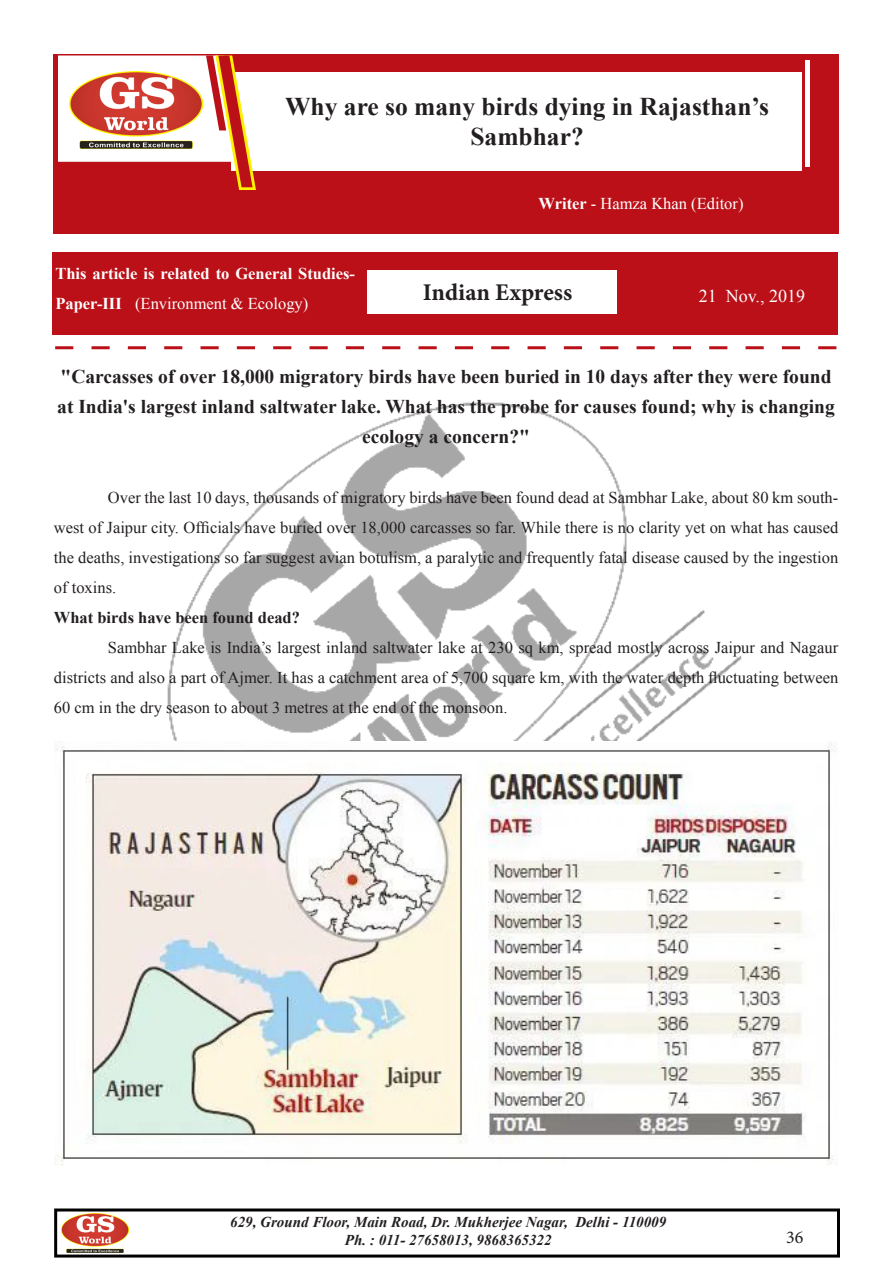
<style>
.page{position:relative;width:893px;height:1263px;background:#fff}
.page>*{position:absolute;margin:0;border:0;box-sizing:border-box;transform-origin:0 0}
.t1{font:700 25.5px/30px "Times New Roman";color:#231f20;text-align:center}
.t2{font:700 24px "Minion Pro";color:#231f20}
.t3{font:700 19.5px/30px "Times New Roman";color:#231f20;text-align:center}
.ody_Text{font:18px "Times New Roman";color:#fff}
.t4{font:18px "Minion Pro";color:#231f20}
.t5{font:16.5px/30px "Times New Roman";color:#231f20;text-align:justify}
.Body_Text{font:700 16.5px/30px "Times New Roman";color:#fff}
.t6{font:700 16.5px "Times New Roman";color:#231f20}
.t7{font:16.5px "Times New Roman";color:#fff}
.t8{font:italic 700 15px/18px "Times New Roman";color:#231f20;text-align:center}
.s1{font-weight:400}
.s2{font-weight:700}
</style>
<div class="page">
<div style="left:54px;top:1208px;width:786px;height:49px;border:3px solid #000"></div>
<img style="left:106px;top:349px;width:687px;height:392px">
<img style="left:62px;top:1213px;width:66px;height:39px">
<svg style="left:55px;top:346px;width:781px;height:3px"></svg>
<div style="left:54px;top:54px;width:785px;height:179px;background:#bb1018"></div>
<div style="left:52px;top:252px;width:786px;height:82px;background:#bb1018"></div>
<div style="left:368px;top:270px;width:249px;height:44px;background:#fff"></div>
<div style="left:231px;top:73px;width:570px;height:98px;background:#fff"></div>
<svg style="left:58px;top:55px;width:198px;height:135px"></svg>
<svg style="left:805px;top:60px;width:4px;height:106px"></svg>
<img style="left:54px;top:742px;width:784px;height:423px">
<p class="t1" style="left:285px;top:91px;width:485px">Why are so many birds dying in Rajasthan’s<br>Sambhar?</p>
<p class="Body_Text" style="left:55px;top:258px;width:301px">This article is related to General Studies-<br>Paper-III <span class="s1">(Environment &amp; Ecology)</span></p>
<p class="t7" style="left:538px;top:192px;width:206px"><span class="s2">Writer</span> - Hamza Khan (Editor)</p>
<p class="t2" style="left:423px;top:276px;width:151px">Indian Express</p>
<p class="ody_Text" style="left:699px;top:284px;width:108px">21 Nov., 2019</p>
<p class="t3" style="left:57px;top:361px;width:779px">"Carcasses of over 18,000 migratory birds have been buried in 10 days after they were found at India's largest inland saltwater lake. What has the probe for causes found; why is changing ecology a concern?"</p>
<p class="t5" style="left:54px;top:482px;width:786px;text-indent:54px">Over the last 10 days, thousands of migratory birds have been found dead at Sambhar Lake, about 80 km south&shy;west of Jaipur city. Officials have buried over 18,000 carcasses so far. While there is no clarity yet on what has caused the deaths, investigations so far suggest avian botulism, a paralytic and frequently fatal disease caused by the ingestion of toxins.</p>
<p class="t6" style="left:54px;top:606px;width:248px">What birds have been found dead?</p>
<p class="t5" style="left:54px;top:632px;width:786px;text-indent:54px">Sambhar Lake is India’s largest inland saltwater lake at 230 sq km, spread mostly across Jaipur and Nagaur districts and also a part of Ajmer. It has a catchment area of 5,700 square km, with the water depth fluctuating between 60 cm in the dry season to about 3 metres at the end of the monsoon.</p>
<p class="t8" style="left:230px;top:1212px;width:437px">629, Ground Floor, Main Road, Dr. Mukherjee Nagar, Delhi - 110009<br>Ph. : 011- 27658013, 9868365322</p>
<p class="t4" style="left:786px;top:1225px;width:19px">36</p>
</div>
